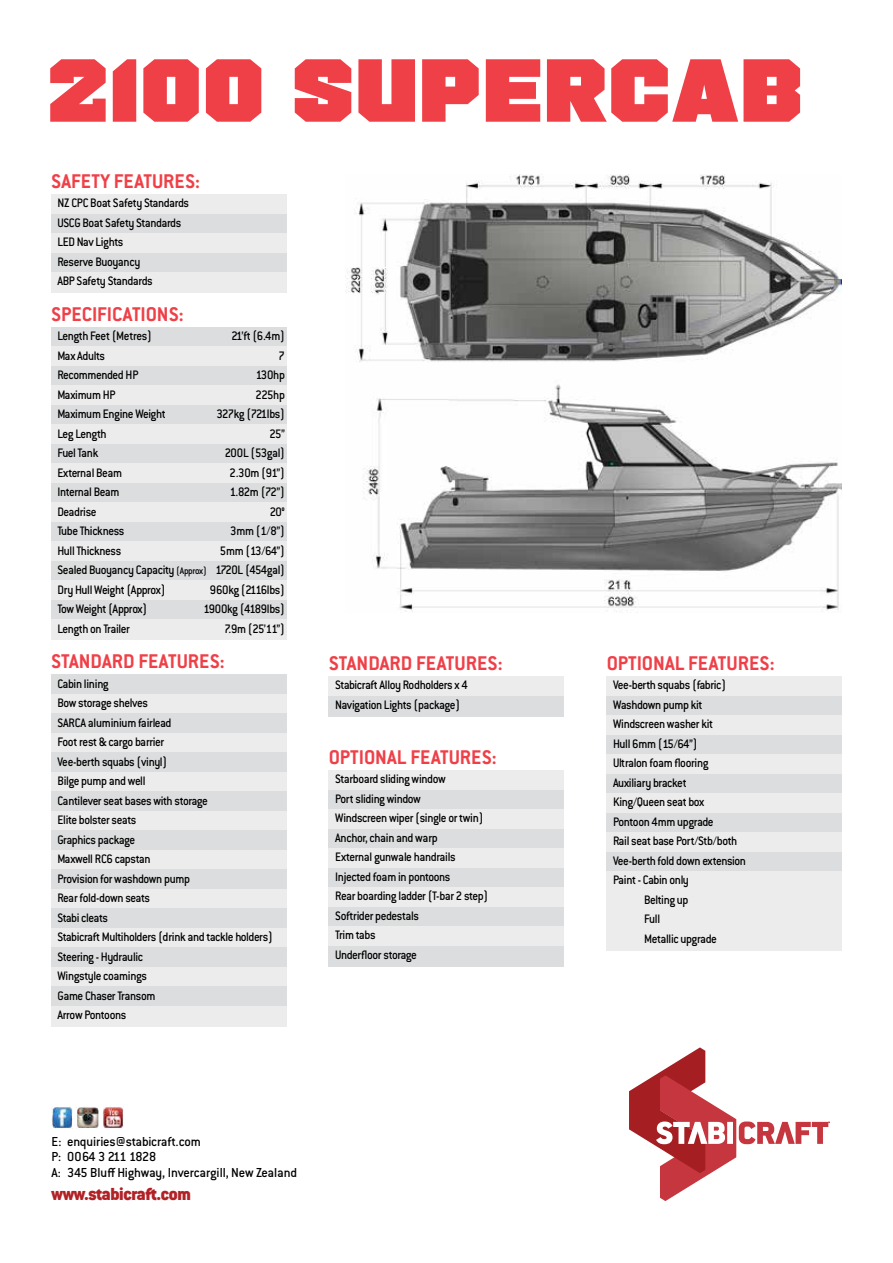
<style>
.page{position:relative;width:893px;height:1263px;background:#fff}
.page>*{position:absolute;margin:0;border:0;box-sizing:border-box;transform-origin:0 0}
.t1{font:700 89.25px "CWM";letter-spacing:.03em;color:#ef4048}
.t2{font:700 21.75px "Conduit ITC Std";color:#ef4048}
.t3{font:900 19.2px "Conduit ITC Pro";letter-spacing:-.02em;color:#b12227;scale:.95 1}
.t4{font:500 14.25px/15.9px "Conduit ITC Std";letter-spacing:-.015em;color:#000}
.t5{font:500 13.5px/19.5px "Conduit ITC Std";letter-spacing:-.035em;color:#000;scale:.93 1}
.s1{font-size:10.5px}
</style>
<div class="page">
<div style="left:51px;top:194px;width:235px;height:21px;background:#ececed"></div>
<div style="left:51px;top:214px;width:235px;height:20px;background:#dcddde"></div>
<div style="left:51px;top:233px;width:235px;height:21px;background:#ececed"></div>
<div style="left:51px;top:253px;width:235px;height:20px;background:#dcddde"></div>
<div style="left:51px;top:272px;width:235px;height:21px;background:#ececed"></div>
<div style="left:51px;top:327px;width:235px;height:20px;background:#dcddde"></div>
<div style="left:51px;top:347px;width:235px;height:20px;background:#ececed"></div>
<div style="left:51px;top:366px;width:235px;height:20px;background:#dcddde"></div>
<div style="left:51px;top:386px;width:235px;height:20px;background:#ececed"></div>
<div style="left:51px;top:405px;width:235px;height:20px;background:#dcddde"></div>
<div style="left:51px;top:425px;width:235px;height:20px;background:#ececed"></div>
<div style="left:51px;top:444px;width:235px;height:20px;background:#dcddde"></div>
<div style="left:51px;top:464px;width:235px;height:20px;background:#ececed"></div>
<div style="left:51px;top:483px;width:235px;height:20px;background:#dcddde"></div>
<div style="left:51px;top:503px;width:235px;height:20px;background:#ececed"></div>
<div style="left:51px;top:522px;width:235px;height:20px;background:#dcddde"></div>
<div style="left:51px;top:542px;width:235px;height:20px;background:#ececed"></div>
<div style="left:51px;top:561px;width:235px;height:20px;background:#dcddde"></div>
<div style="left:51px;top:581px;width:235px;height:20px;background:#ececed"></div>
<div style="left:51px;top:600px;width:235px;height:20px;background:#dcddde"></div>
<div style="left:51px;top:620px;width:235px;height:20px;background:#ececed"></div>
<div style="left:51px;top:675px;width:235px;height:20px;background:#dcddde"></div>
<div style="left:51px;top:694px;width:235px;height:20px;background:#ececed"></div>
<div style="left:51px;top:714px;width:235px;height:20px;background:#dcddde"></div>
<div style="left:51px;top:733px;width:235px;height:20px;background:#ececed"></div>
<div style="left:51px;top:753px;width:235px;height:20px;background:#dcddde"></div>
<div style="left:51px;top:772px;width:235px;height:20px;background:#ececed"></div>
<div style="left:51px;top:792px;width:235px;height:20px;background:#dcddde"></div>
<div style="left:51px;top:811px;width:235px;height:20px;background:#ececed"></div>
<div style="left:51px;top:831px;width:235px;height:20px;background:#dcddde"></div>
<div style="left:51px;top:850px;width:235px;height:20px;background:#ececed"></div>
<div style="left:51px;top:870px;width:235px;height:20px;background:#dcddde"></div>
<div style="left:51px;top:889px;width:235px;height:20px;background:#ececed"></div>
<div style="left:51px;top:909px;width:235px;height:20px;background:#dcddde"></div>
<div style="left:51px;top:928px;width:235px;height:20px;background:#ececed"></div>
<div style="left:51px;top:948px;width:235px;height:20px;background:#dcddde"></div>
<div style="left:51px;top:967px;width:235px;height:20px;background:#ececed"></div>
<div style="left:51px;top:987px;width:235px;height:20px;background:#dcddde"></div>
<div style="left:51px;top:1006px;width:235px;height:20px;background:#ececed"></div>
<div style="left:329px;top:677px;width:235px;height:20px;background:#ececed"></div>
<div style="left:329px;top:696px;width:235px;height:20px;background:#dcddde"></div>
<div style="left:329px;top:771px;width:235px;height:20px;background:#ececed"></div>
<div style="left:329px;top:790px;width:235px;height:20px;background:#dcddde"></div>
<div style="left:329px;top:810px;width:235px;height:20px;background:#ececed"></div>
<div style="left:329px;top:829px;width:235px;height:20px;background:#dcddde"></div>
<div style="left:329px;top:849px;width:235px;height:20px;background:#ececed"></div>
<div style="left:329px;top:868px;width:235px;height:20px;background:#dcddde"></div>
<div style="left:329px;top:888px;width:235px;height:20px;background:#ececed"></div>
<div style="left:329px;top:907px;width:235px;height:20px;background:#dcddde"></div>
<div style="left:329px;top:927px;width:235px;height:20px;background:#ececed"></div>
<div style="left:329px;top:946px;width:235px;height:20px;background:#dcddde"></div>
<div style="left:607px;top:677px;width:235px;height:20px;background:#ececed"></div>
<div style="left:607px;top:696px;width:235px;height:20px;background:#dcddde"></div>
<div style="left:607px;top:716px;width:235px;height:20px;background:#ececed"></div>
<div style="left:607px;top:735px;width:235px;height:20px;background:#dcddde"></div>
<div style="left:607px;top:755px;width:235px;height:20px;background:#ececed"></div>
<div style="left:607px;top:774px;width:235px;height:20px;background:#dcddde"></div>
<div style="left:607px;top:794px;width:235px;height:20px;background:#ececed"></div>
<div style="left:607px;top:813px;width:235px;height:20px;background:#dcddde"></div>
<div style="left:607px;top:833px;width:235px;height:20px;background:#ececed"></div>
<div style="left:607px;top:852px;width:235px;height:20px;background:#dcddde"></div>
<div style="left:607px;top:872px;width:235px;height:20px;background:#ececed"></div>
<div style="left:607px;top:891px;width:235px;height:20px;background:#ececed"></div>
<div style="left:607px;top:911px;width:235px;height:20px;background:#ececed"></div>
<div style="left:607px;top:930px;width:235px;height:20px;background:#ececed"></div>
<svg style="left:629px;top:1047px;width:201px;height:154px"></svg>
<img style="left:52px;top:1106px;width:20px;height:22px">
<img style="left:77px;top:1106px;width:21px;height:22px">
<img style="left:103px;top:1107px;width:20px;height:21px">
<img style="left:345px;top:174px;width:497px;height:438px">
<h1 class="t1" style="left:48px;top:34px;width:756px">2100 SUPERCAB</h1>
<h2 class="t2" style="left:51px;top:168px;width:151px">SAFETY FEATURES:</h2>
<p class="t5" style="left:57px;top:193px;width:143px">NZ CPC Boat Safety Standards<br>USCG Boat Safety Standards<br>LED Nav Lights<br>Reserve Buoyancy<br>ABP Safety Standards</p>
<h2 class="t2" style="left:51px;top:301px;width:134px">SPECIFICATIONS:</h2>
<p class="t5" style="left:57px;top:326px;width:103px">Length Feet (Metres)</p>
<p class="t5" style="left:232px;top:326px;width:59px">21’ft (6.4m)</p>
<p class="t5" style="left:57px;top:345px;width:53px">Max Adults</p>
<p class="t5" style="left:279px;top:345px;width:8px">7</p>
<p class="t5" style="left:57px;top:365px;width:89px">Recommended HP</p>
<p class="t5" style="left:256px;top:365px;width:33px">130hp</p>
<p class="t5" style="left:57px;top:384px;width:64px">Maximum HP</p>
<p class="t5" style="left:255px;top:384px;width:33px">225hp</p>
<p class="t5" style="left:57px;top:404px;width:118px">Maximum Engine Weight</p>
<p class="t5" style="left:217px;top:404px;width:75px">327kg (721lbs)</p>
<p class="t5" style="left:57px;top:423px;width:54px">Leg Length</p>
<p class="t5" style="left:270px;top:423px;width:18px">25”</p>
<p class="t5" style="left:57px;top:443px;width:46px">Fuel Tank</p>
<p class="t5" style="left:225px;top:443px;width:66px">200L (53gal)</p>
<p class="t5" style="left:57px;top:462px;width:71px">External Beam</p>
<p class="t5" style="left:230px;top:462px;width:61px">2.30m (91”)</p>
<p class="t5" style="left:57px;top:482px;width:68px">Internal Beam</p>
<p class="t5" style="left:230px;top:482px;width:61px">1.82m (72”)</p>
<p class="t5" style="left:57px;top:501px;width:44px">Deadrise</p>
<p class="t5" style="left:270px;top:501px;width:18px">20°</p>
<p class="t5" style="left:57px;top:521px;width:74px">Tube Thickness</p>
<p class="t5" style="left:230px;top:521px;width:60px">3mm (1/8”)</p>
<p class="t5" style="left:57px;top:540px;width:70px">Hull Thickness</p>
<p class="t5" style="left:57px;top:540px;width:246px;text-align:justify;text-indent:163px">5mm (13/64”)<br>Sealed Buoyancy Capacity <span class="s1">(Approx)</span> 1720L (454gal)<br>Dry Hull Weight (Approx)</p>
<p class="t5" style="left:210px;top:579px;width:82px">960kg (2116lbs)</p>
<p class="t5" style="left:57px;top:599px;width:98px">Tow Weight (Approx)</p>
<p class="t5" style="left:204px;top:599px;width:89px">1900kg (4189lbs)</p>
<p class="t5" style="left:57px;top:618px;width:79px">Length on Trailer</p>
<p class="t5" style="left:224px;top:618px;width:67px">7.9m (25’11”)</p>
<h2 class="t2" style="left:51px;top:648px;width:175px">STANDARD FEATURES:</h2>
<p class="t5" style="left:57px;top:673px;width:233px">Cabin lining<br>Bow storage shelves<br>SARCA aluminium fairlead<br>Foot rest &amp; cargo barrier<br>Vee-berth squabs (vinyl)<br>Bilge pump and well<br>Cantilever seat bases with storage<br>Elite bolster seats<br>Graphics package<br>Maxwell RC6 capstan<br>Provision for washdown pump<br>Rear fold-down seats<br>Stabi cleats<br>Stabicraft Multiholders (drink and tackle holders)<br>Steering - Hydraulic<br>Wingstyle coamings<br>Game Chaser Transom<br>Arrow Pontoons</p>
<h2 class="t2" style="left:329px;top:650px;width:175px">STANDARD FEATURES:</h2>
<p class="t5" style="left:335px;top:675px;width:144px">Stabicraft Alloy Rodholders x 4<br>Navigation Lights (package)</p>
<h2 class="t2" style="left:329px;top:744px;width:169px">OPTIONAL FEATURES:</h2>
<p class="t5" style="left:335px;top:769px;width:166px">Starboard sliding window<br>Port sliding window<br>Windscreen wiper (single or twin)<br>Anchor, chain and warp<br>External gunwale handrails<br>Injected foam in pontoons<br>Rear boarding ladder (T-bar 2 step)<br>Softrider pedestals<br>Trim tabs<br>Underfloor storage</p>
<p class="t4" style="left:52px;top:1133px;width:247px">E: enquiries@stabicraft.com<br>P: 0064 3 211 1828<br>A: 345 Bluff Highway, Invercargill, New Zealand</p>
<h3 class="t3" style="left:52px;top:1182px;width:148px">www.stabicraft.com</h3>
<h2 class="t2" style="left:607px;top:650px;width:169px">OPTIONAL FEATURES:</h2>
<p class="t5" style="left:613px;top:675px;width:123px">Vee-berth squabs (fabric)</p>
<p class="t5" style="left:613px;top:695px;width:98px">Washdown pump kit</p>
<p class="t5" style="left:613px;top:714px;width:109px">Windscreen washer kit</p>
<p class="t5" style="left:613px;top:734px;width:92px">Hull 6mm (15/64”)</p>
<p class="t5" style="left:613px;top:753px;width:104px">Ultralon foam flooring</p>
<p class="t5" style="left:613px;top:773px;width:81px">Auxiliary bracket</p>
<p class="t5" style="left:613px;top:792px;width:100px">King/Queen seat box</p>
<p class="t5" style="left:613px;top:812px;width:110px">Pontoon 4mm upgrade</p>
<p class="t5" style="left:613px;top:831px;width:135px">Rail seat base Port/Stb/both</p>
<p class="t5" style="left:613px;top:851px;width:145px">Vee-berth fold down extension</p>
<p class="t5" style="left:613px;top:870px;width:83px">Paint - Cabin only</p>
<p class="t5" style="left:644px;top:889px;width:49px">Belting up</p>
<p class="t5" style="left:644px;top:909px;width:19px">Full</p>
<p class="t5" style="left:644px;top:928px;width:80px">Metallic upgrade</p>
</div>
